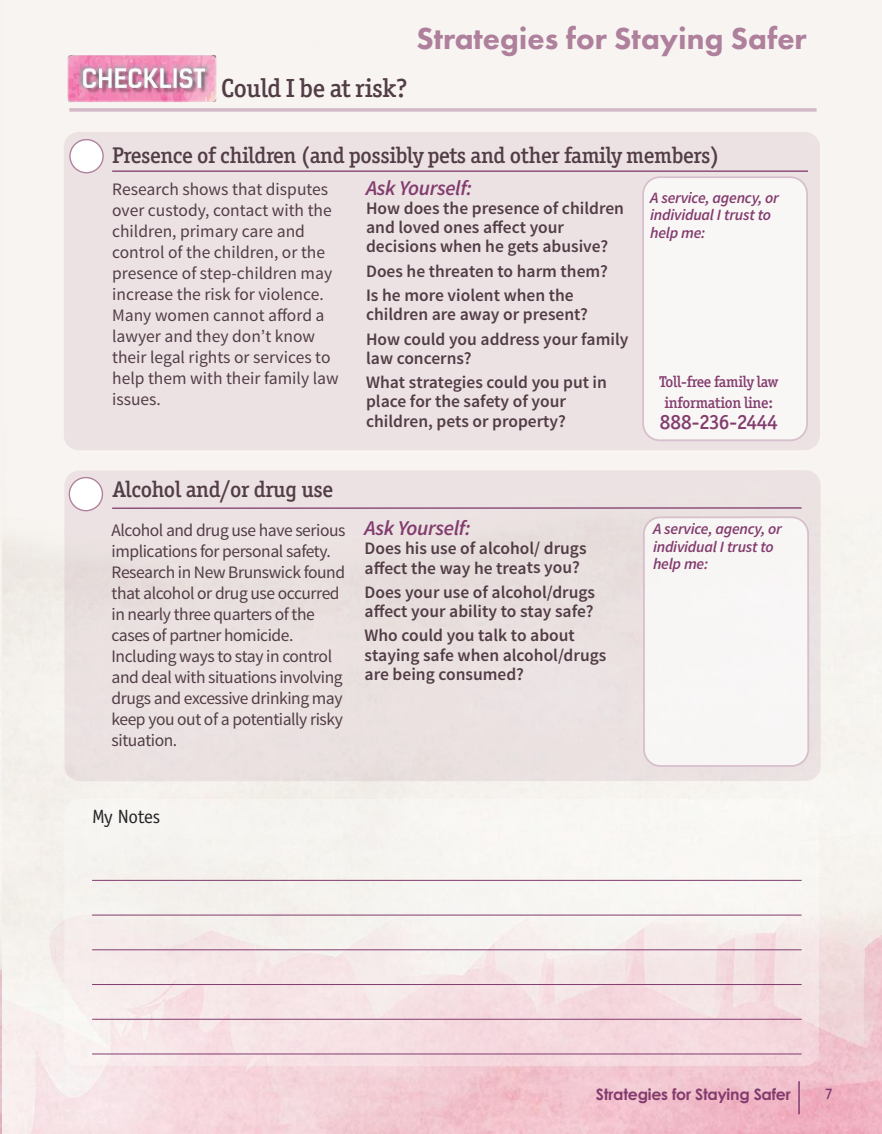
<style>
.page{position:relative;width:882px;height:1134px;background:#fff}
.page>*{position:absolute;margin:0;border:0;box-sizing:border-box;transform-origin:0 0}
.t1{font:800 31.5px "Futura PT";color:#ae809c}
.t2{font:500 26.25px "Officina Ser ITC";letter-spacing:-.015em;color:#523d46}
.t3{font:500 22.75px "Officina Ser ITC";letter-spacing:-.015em;color:#523d46}
.t4{font:italic 600 21px "Source Sans Pro";letter-spacing:-.015em;color:#823c6d}
.t5{font:500 21px "Officina Ser ITC";letter-spacing:-.01em;color:#823c6d}
.t6{font:19.25px "Officina Sans LT";letter-spacing:-.015em;color:#272526}
.t7{font:600 17.5px/19.2px "Source Sans Pro";color:#523d46}
.t8{font:17.5px/21px "Source Sans Pro";letter-spacing:-.025em;color:#523d46}
.t9{font:17.5px/21px "Source Sans Pro";color:#523d46}
.t10{font:italic 600 15.75px/17.5px "Source Sans Pro";letter-spacing:-.015em;color:#823c6d}
.t11{font:500 15.75px/21px "Officina Ser ITC";letter-spacing:-.015em;color:#823c6d;text-align:center}
.t12{font:700 15.75px "Century Gothic";letter-spacing:-.015em;color:#823c6d}
</style>
<div class="page">
<img style="left:0;top:0;width:882px;height:1134px">
<div style="left:64px;top:470px;width:757px;height:311px;background:#eae1e1;border-radius:15px"></div>
<hr style="left:799px;top:1081px;width:1px;height:33px;background:#823c6d">
<img style="left:64px;top:54px;width:155px;height:51px">
<hr style="left:69px;top:108px;width:748px;height:4px;background:#d9c4ce">
<div style="left:64px;top:799px;width:755px;height:267px;background:#fff;border-radius:15px;opacity:.3"></div>
<hr style="left:92px;top:880px;width:710px;height:1px;background:#823c6d">
<hr style="left:92px;top:915px;width:710px;height:1px;background:#823c6d">
<hr style="left:92px;top:949px;width:710px;height:1px;background:#823c6d">
<hr style="left:92px;top:984px;width:710px;height:1px;background:#823c6d">
<hr style="left:92px;top:1019px;width:710px;height:1px;background:#823c6d">
<hr style="left:92px;top:1054px;width:710px;height:1px;background:#823c6d">
<div style="left:643px;top:516px;width:166px;height:251px;background:#f8f5f5"></div>
<svg style="left:69px;top:477px;width:34px;height:34px"></svg>
<hr style="left:112px;top:507px;width:690px;height:2px;background:#823c6d">
<div style="left:64px;top:132px;width:756px;height:318px;background:#ece2e4;border-radius:15px"></div>
<div style="left:642px;top:176px;width:166px;height:265px;background:#f9f6f6"></div>
<svg style="left:69px;top:139px;width:35px;height:34px"></svg>
<hr style="left:112px;top:171px;width:696px;height:1px;background:#823c6d">
<h2 class="t2" style="left:221px;top:79px;width:188px">Could I be at risk?</h2>
<h1 class="t1" style="left:416px;top:26px;width:392px">Strategies for Staying Safer</h1>
<h3 class="t3" style="left:112px;top:147px;width:609px">Presence of children (and possibly pets and other family members)</h3>
<p class="t9" style="left:112px;top:180px;width:228px">Research shows that disputes over custody, contact with the children, primary care and control of the children, or the presence of step-children may increase the risk for violence.<br>Many women cannot afford a lawyer and they don’t know their legal rights or services to help them with their family law issues.</p>
<p class="t4" style="left:366px;top:180px;width:108px">Ask Yourself:</p>
<p class="t10" style="left:650px;top:190px;width:130px">A service, agency, or individual I trust to help me:</p>
<p class="t7" style="left:366px;top:200px;width:259px">How does the presence of children and loved ones affect your decisions when he gets abusive?</p>
<p class="t7" style="left:366px;top:260px;width:243px;line-height:24.3px">Does he threaten to harm them?<br>Is he more violent when the</p>
<p class="t7" style="left:366px;top:304px;width:264px;line-height:24.3px">children are away or present?<br>How could you address your family</p>
<p class="t7" style="left:366px;top:347px;width:242px;line-height:24.3px">law concerns?<br>What strategies could you put in</p>
<p class="t7" style="left:366px;top:393px;width:201px">place for the safety of your children, pets or property?</p>
<p class="t11" style="left:659px;top:373px;width:120px">Toll-free family law information line:</p>
<p class="t5" style="left:660px;top:415px;width:120px">888-236-2444</p>
<h3 class="t3" style="left:113px;top:481px;width:222px">Alcohol and/or drug use</h3>
<p class="t8" style="left:112px;top:521px;width:236px">Alcohol and drug use have serious implications for personal safety.<br>Research in New Brunswick found that alcohol or drug use occurred in nearly three quarters of the cases of partner homicide.<br>Including ways to stay in control and deal with situations involving drugs and excessive drinking may keep you out of a potentially risky situation.</p>
<p class="t4" style="left:365px;top:520px;width:108px">Ask Yourself:</p>
<p class="t7" style="left:365px;top:540px;width:224px">Does his use of alcohol/ drugs affect the way he treats you?</p>
<p class="t7" style="left:365px;top:584px;width:232px">Does your use of alcohol/drugs affect your ability to stay safe?</p>
<p class="t7" style="left:365px;top:627px;width:243px">Who could you talk to about staying safe when alcohol/drugs are being consumed?</p>
<p class="t6" style="left:92px;top:809px;width:70px">My Notes</p>
<p class="t10" style="left:653px;top:521px;width:130px">A service, agency, or individual I trust to help me:</p>
<p class="t12" style="left:596px;top:1085px;width:196px">Strategies for Staying Safer</p>
<p class="t11" style="left:825px;top:1084px;width:9px">7</p>
</div>
